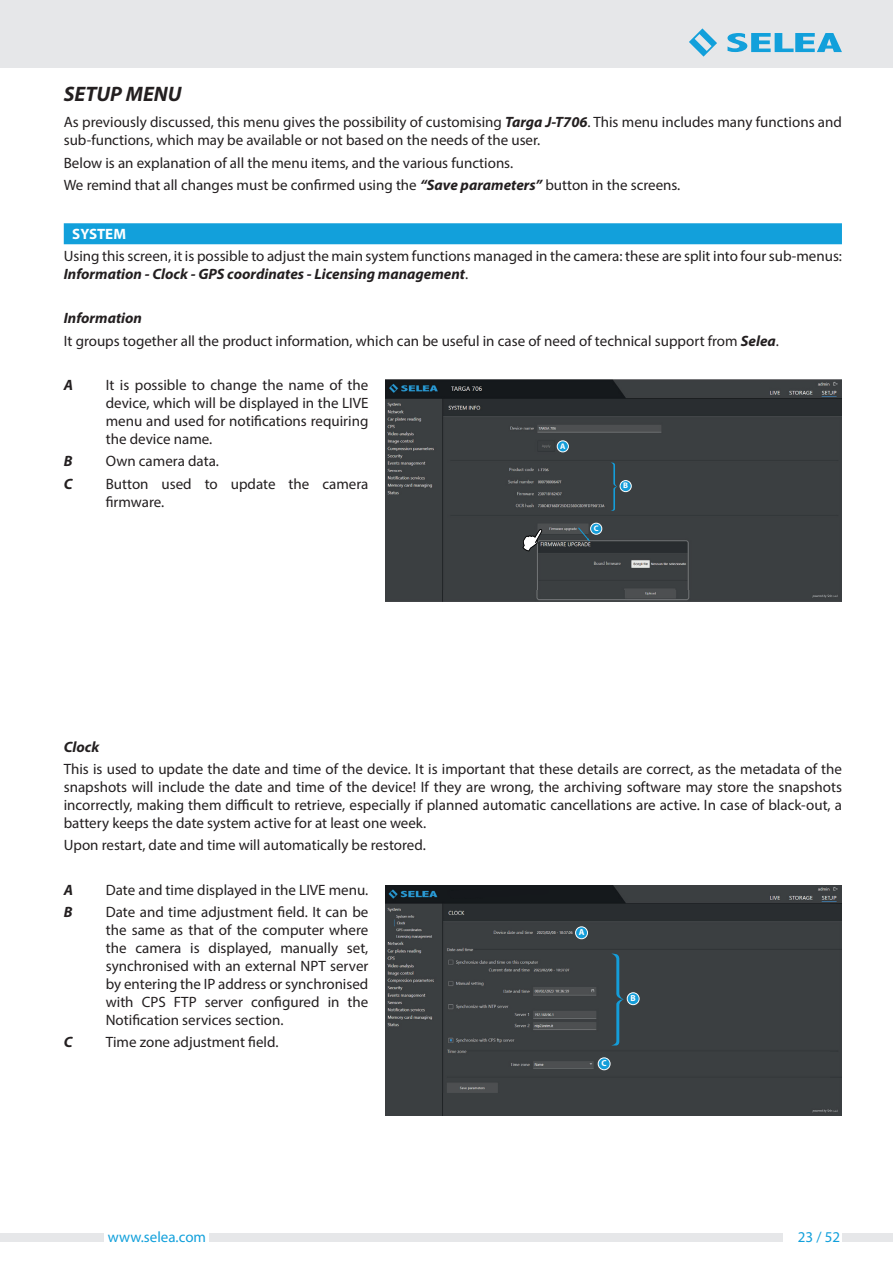
<style>
.page{position:relative;width:893px;height:1263px;background:#fff}
.page>*{position:absolute;margin:0;border:0;box-sizing:border-box;transform-origin:0 0}
.titoli_nel_testo{font:italic 700 21px "Myriad Pro";color:#231f20}
.testo_corrente_10pt{font:15px/18px "Myriad Pro";color:#231f20;text-align:justify}
.t1{font:15px "Myriad Pro";color:#12a0db}
.titoletti_piccoli{font:italic 700 15px "Myriad Pro";color:#231f20}
.testo_corrente_10pt-2{font:italic 700 15px "Myriad Pro";color:#231f20}
.titolo_schede_setup{font:700 15px "Myriad Pro";color:#fff}
.t2{font:700 8.7px "Myriad Pro";color:#fff}
.t3{font:700 8.1px "Myriad Pro";color:#fff}
.s1{font-weight:700;font-style:italic}
</style>
<div class="page">
<div style="left:842px;top:1233px;width:51px;height:9px;background:#e6e7e9"></div>
<div style="left:0;top:1233px;width:104px;height:9px;background:#e6e7e9"></div>
<div style="left:209px;top:1233px;width:573px;height:9px;background:#e6e7e9"></div>
<div style="left:0;top:0;width:893px;height:68px;background:#e6e7e9"></div>
<svg style="left:689px;top:28px;width:28px;height:29px"></svg>
<svg style="left:727px;top:33px;width:115px;height:19px"></svg>
<div style="left:64px;top:223px;width:778px;height:21px;background:#12a0db"></div>
<img style="left:385px;top:380px;width:457px;height:221px">
<svg style="left:522px;top:529px;width:20px;height:22px"></svg>
<svg style="left:578px;top:527px;width:12px;height:15px"></svg>
<svg style="left:610px;top:462px;width:7px;height:50px"></svg>
<div style="left:557px;top:441px;width:11px;height:11px;background:#149dd9;border-radius:50%"></div>
<div style="left:557px;top:441px;width:11px;height:11px;border:1px solid #fff;border-radius:50%"></div>
<div style="left:620px;top:481px;width:11px;height:11px;background:#149dd9;border-radius:50%"></div>
<div style="left:620px;top:480px;width:11px;height:12px;border:1px solid #fff;border-radius:50%"></div>
<div style="left:591px;top:523px;width:11px;height:11px;background:#149dd9;border-radius:50%"></div>
<div style="left:590px;top:523px;width:12px;height:11px;border:1px solid #fff;border-radius:50%"></div>
<img style="left:385px;top:885px;width:457px;height:231px">
<svg style="left:611px;top:953px;width:13px;height:94px"></svg>
<div style="left:576px;top:927px;width:11px;height:12px;background:#149dd9;border-radius:50%"></div>
<div style="left:575px;top:927px;width:13px;height:12px;border:1px solid #fff;border-radius:50%"></div>
<div style="left:627px;top:993px;width:12px;height:12px;background:#149dd9;border-radius:50%"></div>
<div style="left:627px;top:993px;width:12px;height:12px;border:1px solid #fff;border-radius:50%"></div>
<div style="left:598px;top:1058px;width:12px;height:12px;background:#149dd9;border-radius:50%"></div>
<div style="left:598px;top:1058px;width:12px;height:12px;border:1px solid #fff;border-radius:50%"></div>
<svg style="left:447px;top:888px;width:102px;height:11px"></svg>
<p class="titoli_nel_testo" style="left:64px;top:80px;width:119px">SETUP MENU</p>
<p class="testo_corrente_10pt" style="left:64px;top:113px;width:780px">As previously discussed, this menu gives the possibility of customising <span class="s1">Targa J-T706</span>. This menu includes many functions and sub-functions, which may be available or not based on the needs of the user.</p>
<p class="testo_corrente_10pt" style="left:64px;top:153px;width:451px">Below is an explanation of all the menu items, and the various functions.</p>
<p class="testo_corrente_10pt" style="left:64px;top:176px;width:618px">We remind that all changes must be confirmed using the <span class="s1">“Save parameters”</span> button in the screens.</p>
<p class="titolo_schede_setup" style="left:72px;top:224px;width:55px">SYSTEM</p>
<p class="testo_corrente_10pt" style="left:64px;top:247px;width:780px">Using this screen, it is possible to adjust the main system functions managed in the camera: these are split into four sub-menus:<br><span class="s1">Information - Clock - GPS coordinates - Licensing management</span>.</p>
<p class="titoletti_piccoli" style="left:64px;top:309px;width:80px">Information</p>
<p class="testo_corrente_10pt" style="left:64px;top:331px;width:717px">It groups together all the product information, which can be useful in case of need of technical support from <span class="s1">Selea</span>.</p>
<p class="testo_corrente_10pt-2" style="left:64px;top:375px;width:11px">A</p>
<p class="testo_corrente_10pt" style="left:106px;top:376px;width:264px">It is possible to change the name of the device, which will be displayed in the LIVE menu and used for notifications requiring the device name.</p>
<p class="testo_corrente_10pt-2" style="left:64px;top:452px;width:10px">B</p>
<p class="testo_corrente_10pt" style="left:106px;top:452px;width:115px">Own camera data.</p>
<p class="testo_corrente_10pt-2" style="left:64px;top:474px;width:10px">C</p>
<p class="testo_corrente_10pt" style="left:106px;top:474px;width:264px">Button used to update the camera firmware.</p>
<p class="t3" style="left:560px;top:441px;width:7px">A</p>
<p class="t3" style="left:623px;top:480px;width:6px">B</p>
<p class="t3" style="left:594px;top:523px;width:6px">C</p>
<p class="titoletti_piccoli" style="left:64px;top:737px;width:37px">Clock</p>
<p class="testo_corrente_10pt" style="left:64px;top:760px;width:780px">This is used to update the date and time of the device. It is important that these details are correct, as the metadata of the snapshots will include the date and time of the device! If they are wrong, the archiving software may store the snapshots incorrectly, making them difficult to retrieve, especially if planned automatic cancellations are active. In case of black-out, a battery keeps the date system active for at least one week.</p>
<p class="testo_corrente_10pt" style="left:64px;top:836px;width:364px">Upon restart, date and time will automatically be restored.</p>
<p class="testo_corrente_10pt-2" style="left:64px;top:880px;width:11px">A</p>
<p class="testo_corrente_10pt" style="left:106px;top:881px;width:264px">Date and time displayed in the LIVE menu.</p>
<p class="testo_corrente_10pt-2" style="left:64px;top:902px;width:10px">B</p>
<p class="testo_corrente_10pt" style="left:106px;top:903px;width:264px">Date and time adjustment field. It can be the same as that of the computer where the camera is displayed, manually set, synchronised with an external NPT server by entering the IP address or synchronised with CPS FTP server configured in the Notification services section.</p>
<p class="testo_corrente_10pt-2" style="left:64px;top:1033px;width:10px">C</p>
<p class="testo_corrente_10pt" style="left:106px;top:1033px;width:174px">Time zone adjustment field.</p>
<p class="t2" style="left:579px;top:927px;width:7px">A</p>
<p class="t2" style="left:630px;top:993px;width:7px">B</p>
<p class="t2" style="left:601px;top:1058px;width:7px">C</p>
<p class="t1" style="left:108px;top:1227px;width:100px">www.selea.com</p>
<p class="t1" style="left:798px;top:1227px;width:44px">23 / 52</p>
</div>
